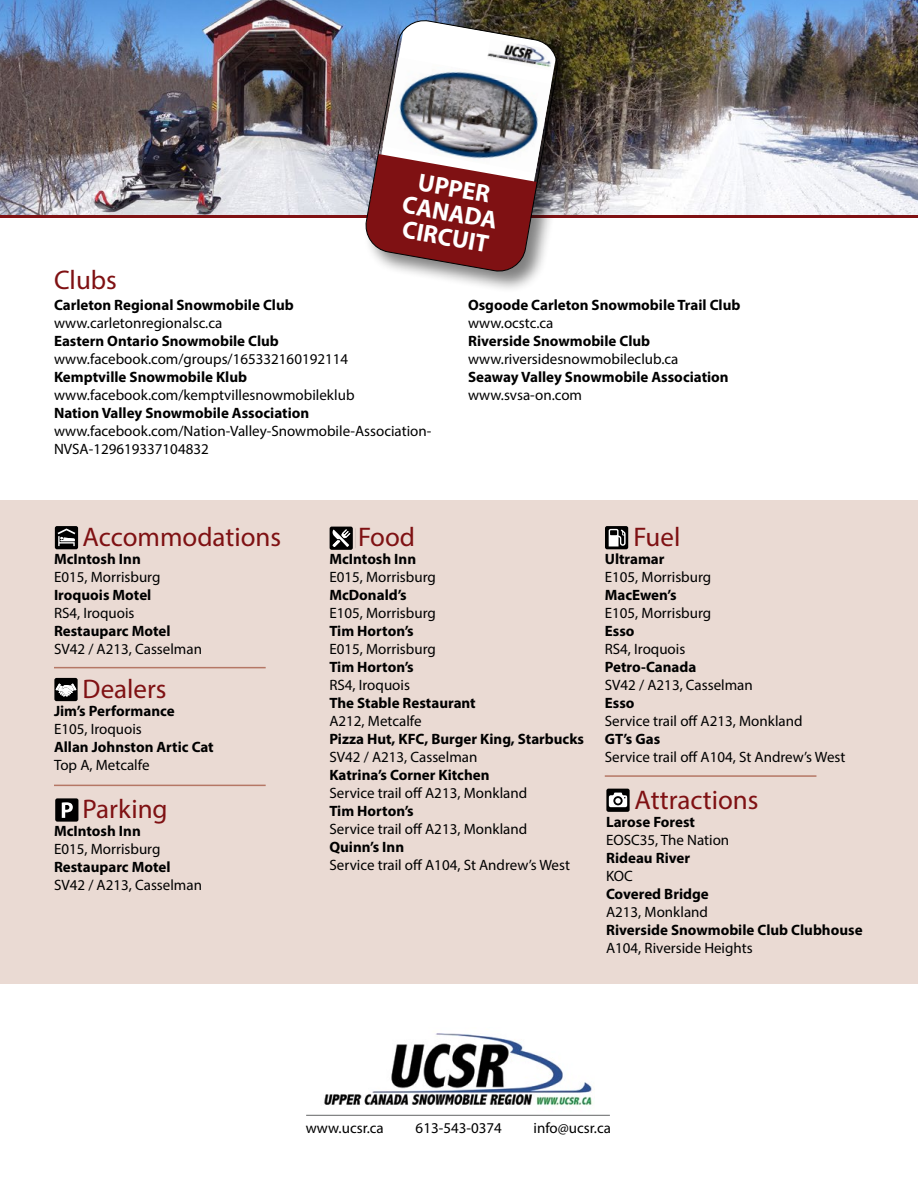
<style>
.page{position:relative;width:918px;height:1188px;background:#fff}
.page>*{position:absolute;margin:0;border:0;box-sizing:border-box;transform-origin:0 0}
.t1{font:27px "Myriad Pro";color:#7f1113}
.t2{font:700 24.9px/24.5px "Myriad Pro";color:#fff;text-align:center}
.t3{font:15px/18px "Myriad Pro";color:#000}
.t4{font:700 15px "Myriad Pro";color:#000}
</style>
<div class="page">
<img style="left:0;top:0;width:918px;height:215px">
<div style="left:0;top:500px;width:918px;height:484px;background:#eadad3"></div>
<hr style="left:0;top:215px;width:918px;height:2px;background:#7f1113">
<img style="left:320px;top:1033px;width:275px;height:82px">
<div style="left:363px;top:18px;width:216px;height:276px;background:#000;opacity:.5"></div>
<svg style="left:363px;top:19px;width:197px;height:255px"></svg>
<div style="left:55px;top:526px;width:23px;height:23px;background:#000;border-radius:2px"></div>
<svg style="left:58px;top:529px;width:17px;height:17px"></svg>
<div style="left:330px;top:527px;width:23px;height:23px;background:#000;border-radius:2px"></div>
<svg style="left:333px;top:529px;width:17px;height:18px"></svg>
<svg style="left:606px;top:789px;width:24px;height:23px"></svg>
<svg style="left:609px;top:793px;width:18px;height:14px"></svg>
<hr style="left:54px;top:667px;width:212px;height:1px;background:#b57765">
<hr style="left:54px;top:785px;width:212px;height:1px;background:#b57765">
<svg style="left:605px;top:526px;width:23px;height:23px"></svg>
<svg style="left:609px;top:529px;width:17px;height:17px"></svg>
<div style="left:54px;top:678px;width:24px;height:23px;background:#000;border-radius:2px"></div>
<svg style="left:56px;top:684px;width:20px;height:13px"></svg>
<hr style="left:605px;top:775px;width:211px;height:2px;background:#b57765">
<div style="left:55px;top:798px;width:23px;height:24px;background:#000;border-radius:2px"></div>
<svg style="left:62px;top:802px;width:11px;height:16px"></svg>
<hr style="left:306px;top:1115px;width:304px;height:1px;background:#636466">
<h2 class="t2" style="left:409px;top:167px;width:98px;rotate:10deg">UPPER<br>CANADA<br>CIRCUIT</h2>
<h1 class="t1" style="left:54px;top:263px;width:64px">Clubs</h1>
<p class="t4" style="left:54px;top:296px;width:241px">Carleton Regional Snowmobile Club</p>
<p class="t3" style="left:54px;top:314px;width:170px">www.carletonregionalsc.ca</p>
<p class="t4" style="left:54px;top:332px;width:226px">Eastern Ontario Snowmobile Club</p>
<p class="t3" style="left:54px;top:350px;width:296px">www.facebook.com/groups/165332160192114</p>
<p class="t4" style="left:54px;top:368px;width:195px">Kemptville Snowmobile Klub</p>
<p class="t3" style="left:54px;top:386px;width:302px">www.facebook.com/kemptvillesnowmobileklub</p>
<p class="t4" style="left:54px;top:404px;width:257px">Nation Valley Snowmobile Association</p>
<p class="t3" style="left:54px;top:422px;width:379px">www.facebook.com/Nation-Valley-Snowmobile-Association-<br>NVSA-129619337104832</p>
<p class="t4" style="left:468px;top:296px;width:274px">Osgoode Carleton Snowmobile Trail Club</p>
<p class="t3" style="left:468px;top:314px;width:87px">www.ocstc.ca</p>
<p class="t4" style="left:468px;top:332px;width:184px">Riverside Snowmobile Club</p>
<p class="t3" style="left:468px;top:350px;width:212px">www.riversidesnowmobileclub.ca</p>
<p class="t4" style="left:468px;top:368px;width:262px">Seaway Valley Snowmobile Association</p>
<p class="t3" style="left:468px;top:386px;width:116px">www.svsa-on.com</p>
<h1 class="t1" style="left:83px;top:521px;width:200px">Accommodations</h1>
<p class="t4" style="left:54px;top:549px;width:88px">McIntosh Inn</p>
<p class="t3" style="left:54px;top:568px;width:108px">E015, Morrisburg</p>
<p class="t4" style="left:54px;top:585px;width:99px">Iroquois Motel</p>
<p class="t3" style="left:54px;top:604px;width:82px">RS4, Iroquois</p>
<p class="t4" style="left:54px;top:621px;width:118px">Restauparc Motel</p>
<p class="t3" style="left:54px;top:640px;width:150px">SV42 / A213, Casselman</p>
<h1 class="t1" style="left:83px;top:672px;width:86px">Dealers</h1>
<p class="t4" style="left:54px;top:701px;width:122px">Jim’s Performance</p>
<p class="t3" style="left:54px;top:720px;width:89px">E105, Iroquois</p>
<p class="t4" style="left:54px;top:737px;width:161px">Allan Johnston Artic Cat</p>
<p class="t3" style="left:54px;top:756px;width:97px">Top A, Metcalfe</p>
<h1 class="t1" style="left:83px;top:793px;width:87px">Parking</h1>
<p class="t4" style="left:54px;top:822px;width:88px">McIntosh Inn</p>
<p class="t3" style="left:54px;top:840px;width:108px">E015, Morrisburg</p>
<p class="t4" style="left:54px;top:858px;width:118px">Restauparc Motel</p>
<p class="t3" style="left:54px;top:876px;width:150px">SV42 / A213, Casselman</p>
<h1 class="t1" style="left:358px;top:521px;width:59px">Food</h1>
<p class="t4" style="left:329px;top:549px;width:88px">McIntosh Inn</p>
<p class="t3" style="left:329px;top:568px;width:108px">E015, Morrisburg</p>
<p class="t4" style="left:329px;top:585px;width:79px">McDonald’s</p>
<p class="t3" style="left:329px;top:604px;width:108px">E105, Morrisburg</p>
<p class="t4" style="left:329px;top:621px;width:86px">Tim Horton’s</p>
<p class="t3" style="left:329px;top:640px;width:108px">E015, Morrisburg</p>
<p class="t4" style="left:329px;top:657px;width:86px">Tim Horton’s</p>
<p class="t3" style="left:329px;top:676px;width:82px">RS4, Iroquois</p>
<p class="t4" style="left:329px;top:693px;width:148px">The Stable Restaurant</p>
<p class="t3" style="left:329px;top:712px;width:94px">A212, Metcalfe</p>
<p class="t4" style="left:329px;top:729px;width:256px">Pizza Hut, KFC, Burger King, Starbucks</p>
<p class="t3" style="left:329px;top:748px;width:150px">SV42 / A213, Casselman</p>
<p class="t4" style="left:329px;top:765px;width:162px">Katrina’s Corner Kitchen</p>
<p class="t3" style="left:329px;top:784px;width:199px">Service trail off A213, Monkland</p>
<p class="t4" style="left:329px;top:801px;width:86px">Tim Horton’s</p>
<p class="t3" style="left:329px;top:820px;width:199px">Service trail off A213, Monkland</p>
<p class="t4" style="left:329px;top:837px;width:76px">Quinn’s Inn</p>
<p class="t3" style="left:329px;top:856px;width:242px">Service trail off A104, St Andrew’s West</p>
<h1 class="t1" style="left:633px;top:521px;width:48px">Fuel</h1>
<p class="t4" style="left:605px;top:549px;width:61px">Ultramar</p>
<p class="t3" style="left:605px;top:568px;width:108px">E105, Morrisburg</p>
<p class="t4" style="left:605px;top:585px;width:73px">MacEwen’s</p>
<p class="t3" style="left:605px;top:604px;width:108px">E105, Morrisburg</p>
<p class="t4" style="left:605px;top:621px;width:31px">Esso</p>
<p class="t3" style="left:605px;top:640px;width:82px">RS4, Iroquois</p>
<p class="t4" style="left:605px;top:657px;width:93px">Petro-Canada</p>
<p class="t3" style="left:605px;top:676px;width:150px">SV42 / A213, Casselman</p>
<p class="t4" style="left:605px;top:693px;width:31px">Esso</p>
<p class="t3" style="left:605px;top:712px;width:199px">Service trail off A213, Monkland</p>
<p class="t4" style="left:605px;top:729px;width:57px">GT’s Gas</p>
<p class="t3" style="left:605px;top:748px;width:242px">Service trail off A104, St Andrew’s West</p>
<h1 class="t1" style="left:635px;top:783px;width:126px">Attractions</h1>
<p class="t4" style="left:606px;top:812px;width:91px">Larose Forest</p>
<p class="t3" style="left:606px;top:831px;width:125px">EOSC35, The Nation</p>
<p class="t4" style="left:606px;top:848px;width:86px">Rideau River</p>
<p class="t3" style="left:606px;top:867px;width:28px">KOC</p>
<p class="t4" style="left:606px;top:884px;width:104px">Covered Bridge</p>
<p class="t3" style="left:606px;top:903px;width:104px">A213, Monkland</p>
<p class="t4" style="left:606px;top:920px;width:258px">Riverside Snowmobile Club Clubhouse</p>
<p class="t3" style="left:606px;top:939px;width:148px">A104, Riverside Heights</p>
<p class="t3" style="left:306px;top:1119px;width:80px">www.ucsr.ca</p>
<p class="t3" style="left:416px;top:1119px;width:88px">613-543-0374</p>
<p class="t3" style="left:534px;top:1119px;width:79px">info@ucsr.ca</p>
</div>
